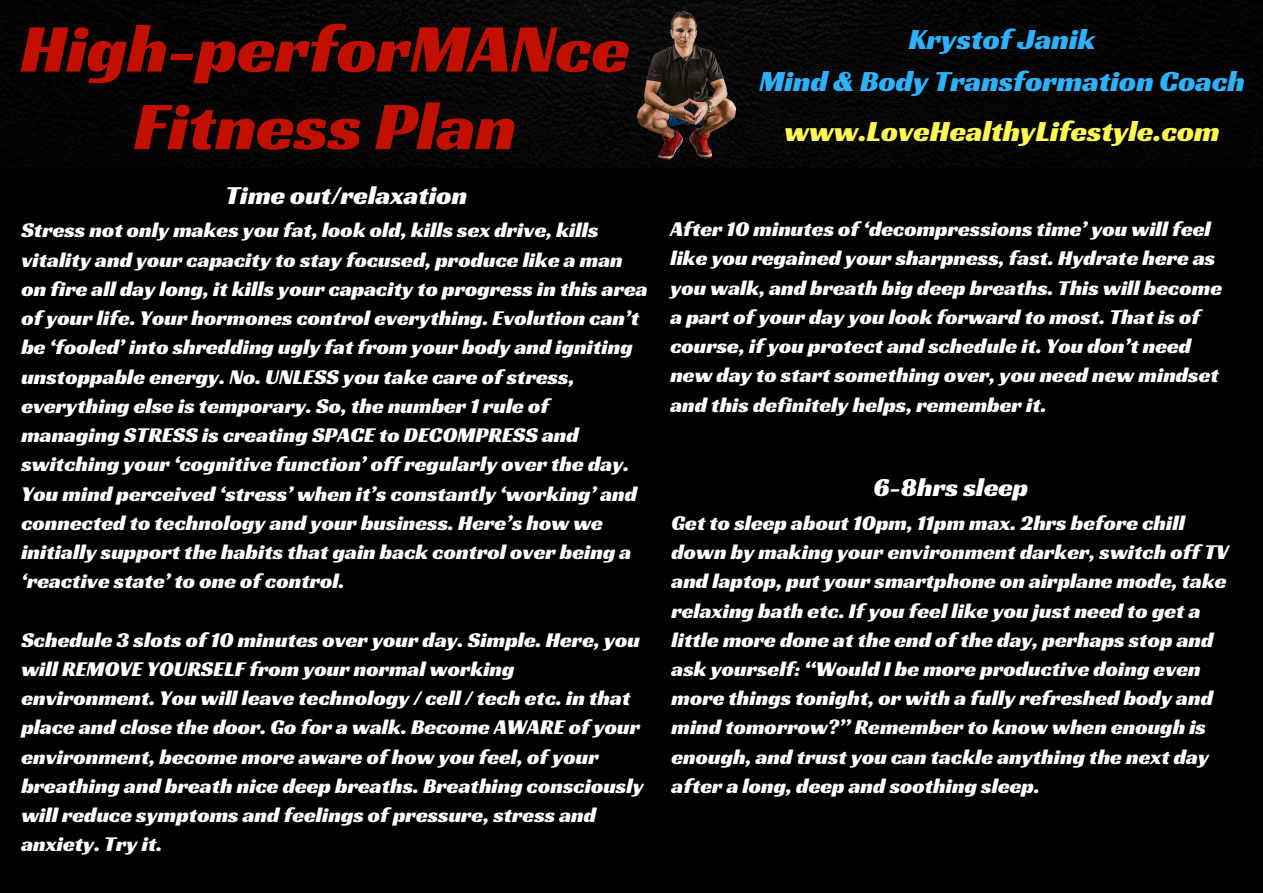
<style>
.page{position:relative;width:1263px;height:893px;background:#000}
.page>*{position:absolute;margin:0;border:0;box-sizing:border-box;transform-origin:0 0}
.t1{font:69.45px/77.6px "Racing Sans One";color:#c21000;text-align:center}
.t2{font:29.7px/41.5px "Racing Sans One";color:#2eb2ff;text-align:center}
.t3{font:29.7px "Racing Sans One";color:#fff952}
.t4{font:26.4px "Racing Sans One";color:#fff}
.t5{font:21.45px/29.2px "Racing Sans One";color:#fff}
</style>
<div class="page">
<img style="left:10px;top:0;width:1249px;height:168px">
<img style="left:567px;top:0;width:263px;height:168px">
<h1 class="t1" style="left:21px;top:9px;width:611px">High-perforMANce<br>Fitness Plan</h1>
<h2 class="t2" style="left:759px;top:18px;width:487px">Krystof Janik<br>Mind &amp; Body Transformation Coach</h2>
<h2 class="t3" style="left:784px;top:112px;width:437px">www.LoveHealthyLifestyle.com</h2>
<p class="t4" style="left:226px;top:178px;width:243px">Time out/relaxation</p>
<p class="t5" style="left:21px;top:215px;width:628px">Stress not only makes you fat, look old, kills sex drive, kills vitality and your capacity to stay focused, produce like a man on fire all day long, it kills your capacity to progress in this area of your life. Your hormones control everything. Evolution can’t be ‘fooled’ into shredding ugly fat from your body and igniting unstoppable energy. No. UNLESS you take care of stress, everything else is temporary. So, the number 1 rule of managing STRESS is creating SPACE to DECOMPRESS and switching your ‘cognitive function’ off regularly over the day.<br>You mind perceived ‘stress’ when it’s constantly ‘working’ and connected to technology and your business. Here’s how we initially support the habits that gain back control over being a ‘reactive state’ to one of control.</p>
<p class="t5" style="left:21px;top:625px;width:624px">Schedule 3 slots of 10 minutes over your day. Simple. Here, you will REMOVE YOURSELF from your normal working environment. You will leave technology / cell / tech etc. in that place and close the door. Go for a walk. Become AWARE of your environment, become more aware of how you feel, of your breathing and breath nice deep breaths. Breathing consciously will reduce symptoms and feelings of pressure, stress and anxiety. Try it.</p>
<p class="t5" style="left:670px;top:214px;width:553px">After 10 minutes of ‘decompressions time’ you will feel like you regained your sharpness, fast. Hydrate here as you walk, and breath big deep breaths. This will become a part of your day you look forward to most. That is of course, if you protect and schedule it. You don’t need new day to start something over, you need new mindset and this definitely helps, remember it.</p>
<p class="t4" style="left:874px;top:470px;width:156px">6-8hrs sleep</p>
<p class="t5" style="left:671px;top:508px;width:559px">Get to sleep about 10pm, 11pm max. 2hrs before chill down by making your environment darker, switch off TV and laptop, put your smartphone on airplane mode, take relaxing bath etc. If you feel like you just need to get a little more done at the end of the day, perhaps stop and ask yourself: “Would I be more productive doing even more things tonight, or with a fully refreshed body and mind tomorrow?” Remember to know when enough is enough, and trust you can tackle anything the next day after a long, deep and soothing sleep.</p>
</div>
